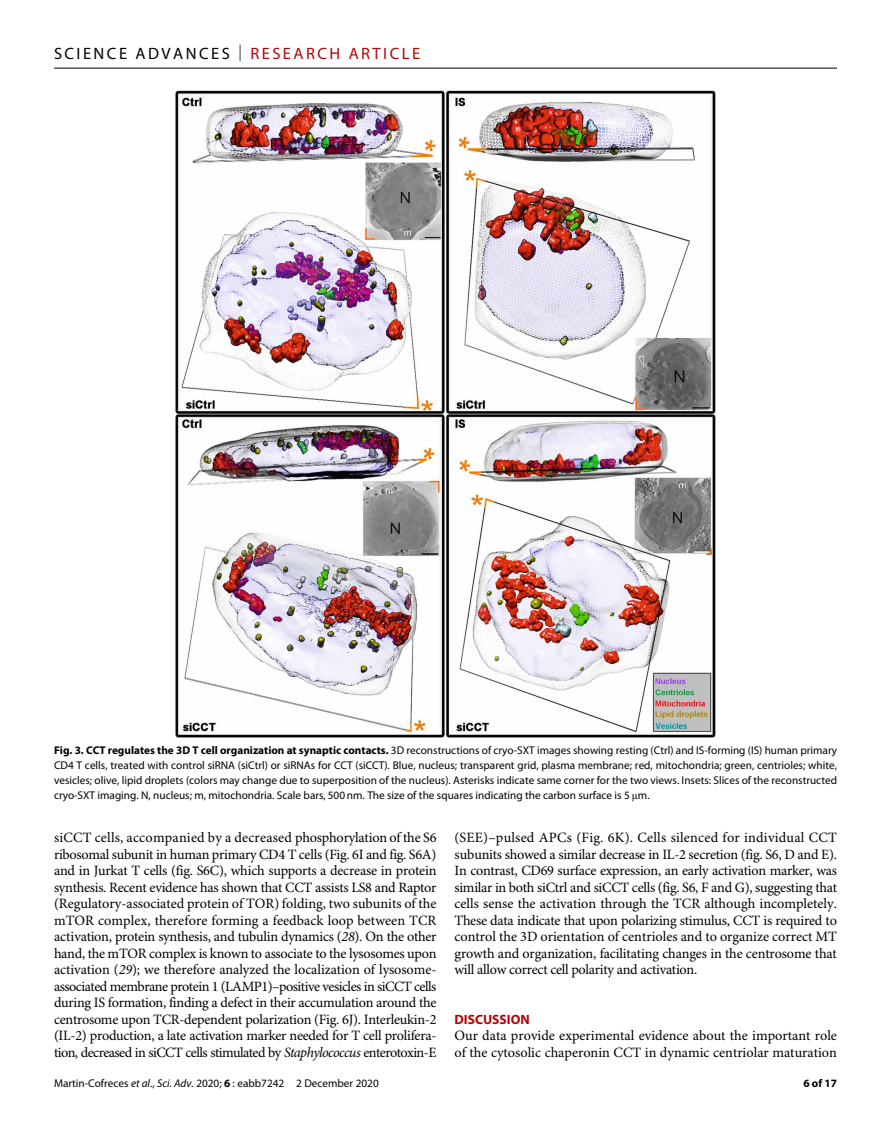
<style>
.page{position:relative;width:891px;height:1134px;background:#fff}
.page>*{position:absolute;margin:0;border:0;box-sizing:border-box;transform-origin:0 0}
.t1{font:16.5px "Myriad Pro";letter-spacing:.15em;color:#000}
.t2{font:14.25px/16.5px "Minion Pro";color:#000;text-align:justify}
.t3{font:700 13.5px "Myriad Pro";color:#b10508}
.t4{font:11.25px/15px "Myriad Pro";color:#000;text-align:justify}
.t5{font:700 11.25px "Myriad Pro";color:#000}
.s1{font-weight:300}
.s2{color:#b10508}
.s3{font-weight:700}
.s4{font-style:italic}
</style>
<div class="page">
<hr style="left:54px;top:68px;width:783px;height:1px;background:#000">
<img style="left:176px;top:90px;width:540px;height:648px">
<p class="t1" style="left:54px;top:40px;width:368px">SCIENCE ADVANCES <span class="s1">|</span> <span class="s2">RESEARCH ARTICLE</span></p>
<p class="t4" style="left:54px;top:743px;width:785px"><span class="s3">Fig. 3. CCT regulates the 3D T cell organization at synaptic contacts.</span> 3D reconstructions of cryo-SXT images showing resting (Ctrl) and IS-forming (IS) human primary CD4 T cells, treated with control siRNA (siCtrl) or siRNAs for CCT (siCCT). Blue, nucleus; transparent grid, plasma membrane; red, mitochondria; green, centrioles; white, vesicles; olive, lipid droplets (colors may change due to superposition of the nucleus). Asterisks indicate same corner for the two views. Insets: Slices of the reconstructed cryo-SXT imaging. N, nucleus; m, mitochondria. Scale bars, 500 nm. The size of the squares indicating the carbon surface is 5 m.</p>
<p class="t2" style="left:54px;top:831px;width:384px">siCCT cells, accompanied by a decreased phosphorylation of the S6 ribosomal subunit in human primary CD4 T cells (Fig. 6I and fig. S6A) and in Jurkat T cells (fig. S6C), which supports a decrease in protein synthesis. Recent evidence has shown that CCT assists LS8 and Raptor (Regulatory-associated protein of TOR) folding, two subunits of the mTOR complex, therefore forming a feedback loop between TCR activation, protein synthesis, and tubulin dynamics (<span class="s4">28</span>). On the other hand, the mTOR complex is known to associate to the lysosomes upon activation (<span class="s4">29</span>); we therefore analyzed the localization of lysosome&shy;associated membrane protein 1 (LAMP1)–positive vesicles in siCCT cells during IS formation, finding a defect in their accumulation around the centrosome upon TCR-dependent polarization (Fig. 6J). Interleukin-2 (IL-2) production, a late activation marker needed for T cell prolifera&shy;tion, decreased in siCCT cells stimulated by <span class="s4">Staphylococcus</span> enterotoxin-E</p>
<p class="t2" style="left:454px;top:831px;width:384px">(SEE)–pulsed APCs (Fig. 6K). Cells silenced for individual CCT subunits showed a similar decrease in IL-2 secretion (fig. S6, D and E).<br>In contrast, CD69 surface expression, an early activation marker, was similar in both siCtrl and siCCT cells (fig. S6, F and G), suggesting that cells sense the activation through the TCR although incompletely.<br>These data indicate that upon polarizing stimulus, CCT is required to control the 3D orientation of centrioles and to organize correct MT growth and organization, facilitating changes in the centrosome that will allow correct cell polarity and activation.</p>
<p class="t3" style="left:454px;top:1008px;width:77px">DISCUSSION</p>
<p class="t2" style="left:454px;top:1029px;width:384px">Our data provide experimental evidence about the important role of the cytosolic chaperonin CCT in dynamic centriolar maturation</p>
<p class="t4" style="left:54px;top:1076px;width:326px">Martin-Cofreces <span class="s4">et al</span>., <span class="s4">Sci. Adv.</span> 2020; <span class="s3">6</span> : eabb7242 2 December 2020</p>
<p class="t5" style="left:803px;top:1074px;width:35px">6 of 17</p>
</div>
